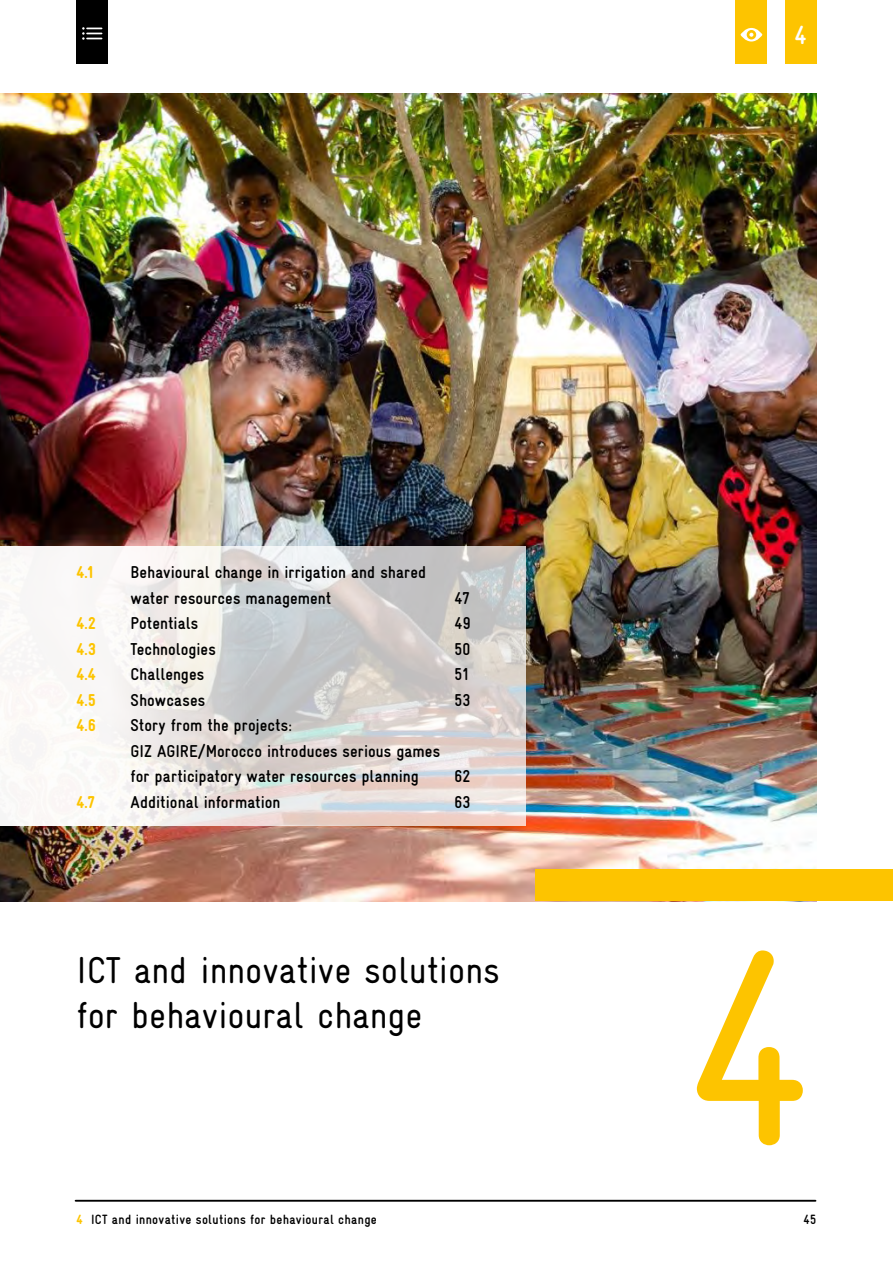
<style>
.page{position:relative;width:893px;height:1263px;background:#fff}
.page>*{position:absolute;margin:0;border:0;box-sizing:border-box;transform-origin:0 0}
.Einleitungstext{font:277.5px "Gravur Condensed";color:#fdc400}
.Openerseiten{font:37.5px "Gravur Condensed";color:#000}
.t1{font:700 26.25px "Gravur Condensed";color:#fff}
.Kapitelinhaltsverzei{font:700 17.25px/25.5px "Gravur Condensed";letter-spacing:.005em;color:#000}
.Kapitelinhaltsverzei-2{font:900 17.25px "Gravur Condensed";color:#fdc400}
.t2{font:700 13.5px "Gravur Condensed";letter-spacing:.025em;color:#000}
.s1{font-weight:900;color:#fdc400}
</style>
<div class="page">
<div style="left:785px;top:0;width:31px;height:64px;background:#fdc400"></div>
<hr style="left:76px;top:1200px;width:739px;height:2px;background:#000">
<div style="left:736px;top:0;width:31px;height:64px;background:#fdc400"></div>
<svg style="left:740px;top:28px;width:22px;height:14px"></svg>
<div style="left:77px;top:0;width:31px;height:64px;background:#000"></div>
<svg style="left:82px;top:27px;width:20px;height:13px"></svg>
<img style="left:0;top:94px;width:816px;height:807px">
<div style="left:536px;top:869px;width:357px;height:32px;background:#fdc400"></div>
<svg style="left:0;top:547px;width:525px;height:279px"></svg>
<h3 class="t1" style="left:794px;top:21px;width:14px">4</h3>
<p class="Kapitelinhaltsverzei-2" style="left:77px;top:563px;width:19px">4.1</p>
<p class="Kapitelinhaltsverzei" style="left:131px;top:560px;width:297px">Behavioural change in irrigation and shared water resources management</p>
<p class="Kapitelinhaltsverzei" style="left:455px;top:585px;width:17px">47</p>
<p class="Kapitelinhaltsverzei-2" style="left:77px;top:614px;width:21px">4.2</p>
<p class="Kapitelinhaltsverzei" style="left:131px;top:611px;width:69px">Potentials</p>
<p class="Kapitelinhaltsverzei" style="left:455px;top:611px;width:18px">49</p>
<p class="Kapitelinhaltsverzei-2" style="left:77px;top:639px;width:21px">4.3</p>
<p class="Kapitelinhaltsverzei" style="left:131px;top:636px;width:87px">Technologies</p>
<p class="Kapitelinhaltsverzei" style="left:455px;top:636px;width:17px">50</p>
<p class="Kapitelinhaltsverzei-2" style="left:77px;top:665px;width:21px">4.4</p>
<p class="Kapitelinhaltsverzei" style="left:131px;top:662px;width:75px">Challenges</p>
<p class="Kapitelinhaltsverzei" style="left:455px;top:662px;width:16px">51</p>
<p class="Kapitelinhaltsverzei-2" style="left:77px;top:690px;width:21px">4.5</p>
<p class="Kapitelinhaltsverzei" style="left:131px;top:687px;width:76px">Showcases</p>
<p class="Kapitelinhaltsverzei" style="left:455px;top:687px;width:17px">53</p>
<p class="Kapitelinhaltsverzei-2" style="left:77px;top:716px;width:21px">4.6</p>
<p class="Kapitelinhaltsverzei" style="left:131px;top:713px;width:163px">Story from the projects:</p>
<p class="Kapitelinhaltsverzei" style="left:131px;top:738px;width:311px">GIZ AGIRE/Morocco introduces serious games for participatory water resources planning</p>
<p class="Kapitelinhaltsverzei" style="left:455px;top:764px;width:18px">62</p>
<p class="Kapitelinhaltsverzei-2" style="left:77px;top:792px;width:20px">4.7</p>
<p class="Kapitelinhaltsverzei" style="left:131px;top:789px;width:151px">Additional information</p>
<p class="Kapitelinhaltsverzei" style="left:455px;top:789px;width:18px">63</p>
<p class="Openerseiten" style="left:77px;top:950px;width:425px">ICT and innovative solutions</p>
<p class="Openerseiten" style="left:77px;top:995px;width:347px">for behavioural change</p>
<p class="Einleitungstext" style="left:683px;top:895px;width:135px">4</p>
<p class="t2" style="left:77px;top:1212px;width:302px"><span class="s1">4</span> ICT and innovative solutions for behavioural change</p>
<p class="t2" style="left:803px;top:1212px;width:15px">45</p>
</div>
